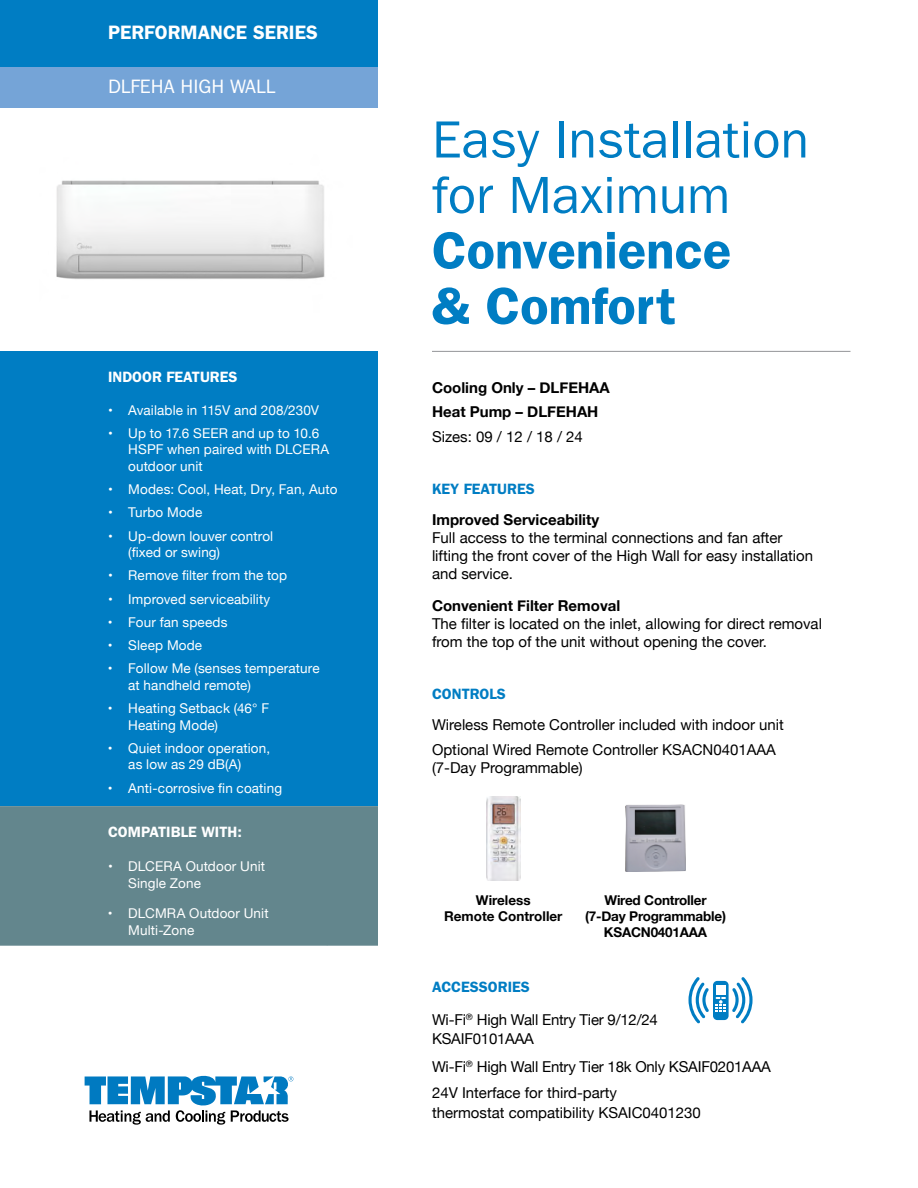
<style>
.page{position:relative;width:918px;height:1188px;background:#fff}
.page>*{position:absolute;margin:0;border:0;box-sizing:border-box;transform-origin:0 0}
.t1{font:52.5px/55.5px "ITC Franklin Gothic Std";color:#007dc3}
.t2{font:600 52.5px/55.5px "ITC Franklin Gothic Std";color:#007dc3}
.t3{font:600 19.5px "ITC Franklin Gothic Std";color:#fff}
.t4{font:19.5px "ITC Franklin Gothic Std";color:#fff}
.t5{font:15px/18px "Helvetica Neue";color:#000}
.t6{font:700 15px/24.8px "Helvetica Neue";color:#000}
.t7{font:600 15px "ITC Franklin Gothic Std";color:#007dc3}
.t8{font:600 15px "ITC Franklin Gothic Std";color:#fff}
.t9{font:13.5px/16.5px "Helvetica Neue";letter-spacing:.01em;color:#fff}
.t10{font:700 13.5px/16.2px "Helvetica Neue";letter-spacing:-.015em;color:#000;text-align:center}
</style>
<div class="page">
<img style="left:56px;top:180px;width:269px;height:99px">
<hr style="left:432px;top:351px;width:418px;height:1px;background:#939598">
<div style="left:0;top:0;width:378px;height:68px;background:#007dc3"></div>
<div style="left:0;top:68px;width:378px;height:40px;background:#75a4d7"></div>
<div style="left:0;top:351px;width:378px;height:455px;background:#007dc3"></div>
<div style="left:0;top:806px;width:378px;height:140px;background:#63868d"></div>
<img style="left:486px;top:796px;width:34px;height:85px">
<img style="left:625px;top:805px;width:61px;height:67px">
<div style="left:713px;top:981px;width:16px;height:39px;background:#007dc3;border-radius:4px"></div>
<div style="left:716px;top:985px;width:9px;height:9px;background:#fff"></div>
<svg style="left:716px;top:997px;width:10px;height:15px"></svg>
<svg style="left:689px;top:977px;width:20px;height:47px"></svg>
<svg style="left:732px;top:977px;width:21px;height:47px"></svg>
<svg style="left:85px;top:1076px;width:208px;height:49px"></svg>
<h2 class="t3" style="left:108px;top:21px;width:211px">PERFORMANCE SERIES</h2>
<h2 class="t4" style="left:108px;top:75px;width:169px">DLFEHA HIGH WALL</h2>
<p class="t8" style="left:108px;top:368px;width:131px">INDOOR FEATURES</p>
<p class="t9" style="left:108px;top:402px;width:213px">• Available in 115V and 208/230V</p>
<p class="t9" style="left:128px;top:426px;width:202px;text-indent:-20px">• Up to 17.6 SEER and up to 10.6<br>HSPF when paired with DLCERA outdoor unit</p>
<p class="t9" style="left:108px;top:482px;width:231px">• Modes: Cool, Heat, Dry, Fan, Auto</p>
<p class="t9" style="left:108px;top:505px;width:96px">• Turbo Mode</p>
<p class="t9" style="left:128px;top:528px;width:147px;text-indent:-20px">• Up-down louver control (fixed or swing)</p>
<p class="t9" style="left:108px;top:568px;width:181px">• Remove filter from the top</p>
<p class="t9" style="left:108px;top:591px;width:164px">• Improved serviceability</p>
<p class="t9" style="left:108px;top:615px;width:121px">• Four fan speeds</p>
<p class="t9" style="left:108px;top:638px;width:96px">• Sleep Mode</p>
<p class="t9" style="left:128px;top:661px;width:193px;text-indent:-20px">• Follow Me (senses temperature at handheld remote)</p>
<p class="t9" style="left:128px;top:701px;width:142px;text-indent:-20px">• Heating Setback (46° F<br>Heating Mode)</p>
<p class="t9" style="left:128px;top:741px;width:143px;text-indent:-20px">• Quiet indoor operation, as low as 29 dB(A)</p>
<p class="t9" style="left:108px;top:780px;width:176px">• Anti-corrosive fin coating</p>
<p class="t8" style="left:108px;top:823px;width:135px">COMPATIBLE WITH:</p>
<p class="t9" style="left:128px;top:859px;width:138px;text-indent:-20px">• DLCERA Outdoor Unit<br>Single Zone</p>
<p class="t9" style="left:128px;top:906px;width:142px;text-indent:-20px">• DLCMRA Outdoor Unit<br>Multi-Zone</p>
<h1 class="t1" style="left:432px;top:112px;width:378px">Easy Installation for Maximum</h1>
<h1 class="t2" style="left:432px;top:223px;width:301px">Convenience &amp; Comfort</h1>
<p class="t6" style="left:432px;top:375px;width:179px">Cooling Only – DLFEHAA<br>Heat Pump – DLFEHAH</p>
<p class="t5" style="left:432px;top:429px;width:152px">Sizes: 09 / 12 / 18 / 24</p>
<p class="t7" style="left:432px;top:480px;width:104px">KEY FEATURES</p>
<p class="t6" style="left:432px;top:508px;width:169px">Improved Serviceability</p>
<p class="t5" style="left:432px;top:530px;width:383px">Full access to the terminal connections and fan after lifting the front cover of the High Wall for easy installation and service.</p>
<p class="t6" style="left:432px;top:594px;width:190px">Convenient Filter Removal</p>
<p class="t5" style="left:432px;top:615px;width:392px">The filter is located on the inlet, allowing for direct removal from the top of the unit without opening the cover.</p>
<p class="t7" style="left:432px;top:685px;width:75px">CONTROLS</p>
<p class="t5" style="left:432px;top:713px;width:353px;line-height:24.8px">Wireless Remote Controller included with indoor unit<br>Optional Wired Remote Controller KSACN0401AAA</p>
<p class="t5" style="left:432px;top:759px;width:152px">(7-Day Programmable)</p>
<p class="t10" style="left:444px;top:892px;width:120px">Wireless<br>Remote Controller</p>
<p class="t10" style="left:585px;top:892px;width:142px">Wired Controller (7-Day Programmable)<br>KSACN0401AAA</p>
<p class="t7" style="left:432px;top:978px;width:99px">ACCESSORIES</p>
<p class="t5" style="left:432px;top:1011px;width:227px;line-height:19.5px">Wi-Fi<sup>®</sup> High Wall Entry Tier 9/12/24<br>KSAIF0101AAA</p>
<p class="t5" style="left:432px;top:1054px;width:340px;line-height:26.2px">Wi-Fi<sup>®</sup> High Wall Entry Tier 18k Only KSAIF0201AAA<br>24V Interface for third-party</p>
<p class="t5" style="left:432px;top:1104px;width:270px">thermostat compatibility KSAIC0401230</p>
</div>
